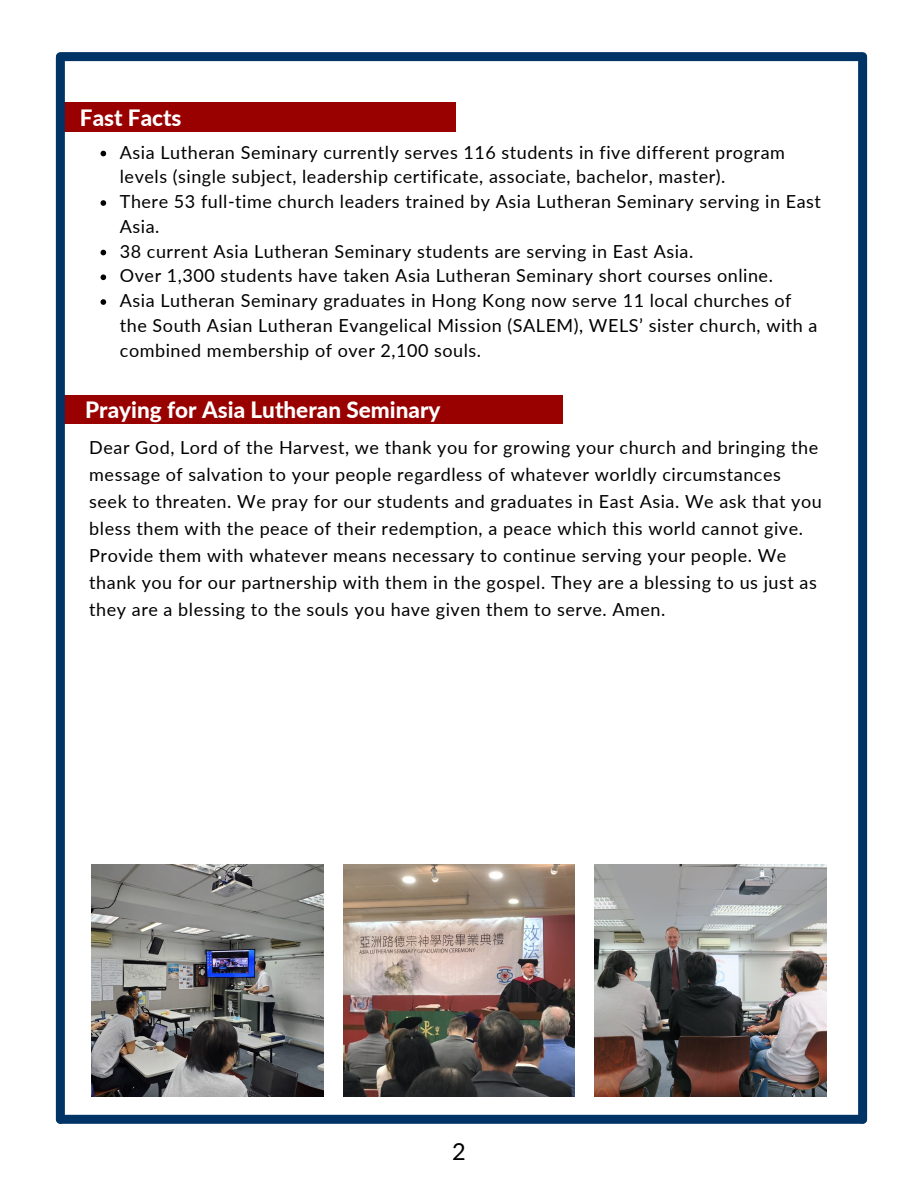
<style>
.page{position:relative;width:918px;height:1188px;background:#fff}
.page>*{position:absolute;margin:0;border:0;box-sizing:border-box;transform-origin:0 0}
.t1{font:23.55px "Lato";color:#000}
.t2{font:800 22.5px "Lato";color:#fff}
.t3{font:18px/24.8px "Lato";letter-spacing:.03em;color:#000}
</style>
<div class="page">
<div style="left:60px;top:52px;width:803px;height:9px;background:#036"></div>
<div style="left:858px;top:57px;width:9px;height:1062px;background:#036"></div>
<div style="left:60px;top:103px;width:396px;height:28px;background:#900"></div>
<div style="left:60px;top:395px;width:502px;height:29px;background:#900"></div>
<div style="left:56px;top:57px;width:9px;height:1062px;background:#036"></div>
<div style="left:60px;top:1115px;width:803px;height:9px;background:#036"></div>
<img style="left:92px;top:865px;width:231px;height:231px">
<svg style="left:101px;top:151px;width:5px;height:5px"></svg>
<svg style="left:101px;top:200px;width:5px;height:6px"></svg>
<svg style="left:101px;top:250px;width:5px;height:5px"></svg>
<svg style="left:101px;top:274px;width:5px;height:6px"></svg>
<svg style="left:101px;top:299px;width:5px;height:6px"></svg>
<img style="left:343px;top:865px;width:232px;height:231px">
<img style="left:595px;top:865px;width:231px;height:231px">
<p class="t2" style="left:80px;top:103px;width:103px">Fast Facts</p>
<p class="t3" style="left:120px;top:139px;width:703px">Asia Lutheran Seminary currently serves 116 students in five different program levels (single subject, leadership certificate, associate, bachelor, master).<br>There 53 full-time church leaders trained by Asia Lutheran Seminary serving in East Asia.<br>38 current Asia Lutheran Seminary students are serving in East Asia.<br>Over 1,300 students have taken Asia Lutheran Seminary short courses online.<br>Asia Lutheran Seminary graduates in Hong Kong now serve 11 local churches of the South Asian Lutheran Evangelical Mission (SALEM), WELS’ sister church, with a combined membership of over 2,100 souls.</p>
<p class="t2" style="left:85px;top:396px;width:357px">Praying for Asia Lutheran Seminary</p>
<p class="t3" style="left:89px;top:433px;width:734px;line-height:27px">Dear God, Lord of the Harvest, we thank you for growing your church and bringing the message of salvation to your people regardless of whatever worldly circumstances seek to threaten. We pray for our students and graduates in East Asia. We ask that you bless them with the peace of their redemption, a peace which this world cannot give.<br>Provide them with whatever means necessary to continue serving your people. We thank you for our partnership with them in the gospel. They are a blessing to us just as they are a blessing to the souls you have given them to serve. Amen.</p>
<h1 class="t1" style="left:452px;top:1136px;width:15px">2</h1>
</div>
